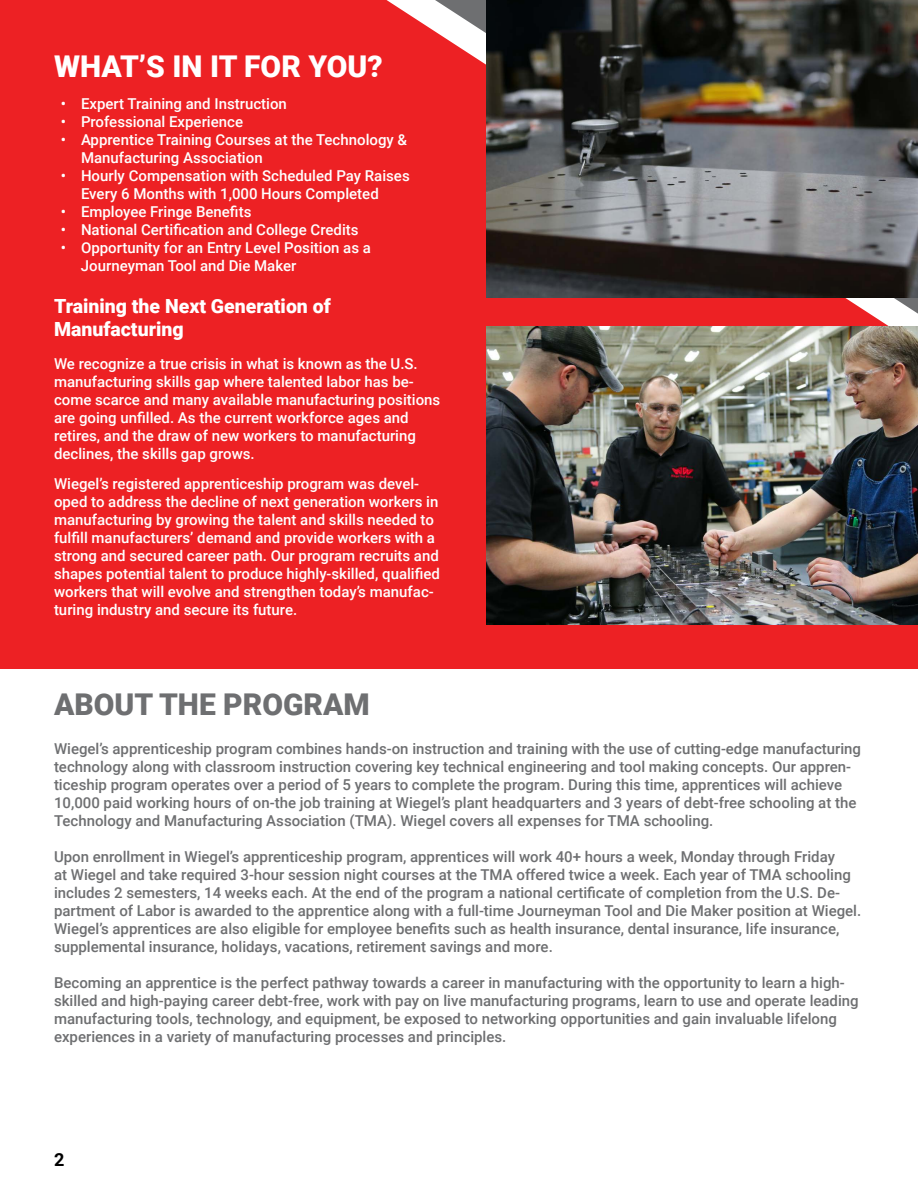
<style>
.page{position:relative;width:918px;height:1188px;background:#ed2124}
.page>*{position:absolute;margin:0;border:0;box-sizing:border-box;transform-origin:0 0}
.t1{font:900 30px "Roboto";color:#fff}
.t2{font:900 30px "Roboto";color:#6e6f71}
.t3{font:900 19.5px/23.4px "Roboto";color:#fff}
.t4{font:700 18px "Roboto";color:#000}
.t5{font:500 15px/18px "Roboto";color:#6e6f71}
.t6{font:500 15px/18px "Roboto";color:#fff}
</style>
<div class="page">
<div style="left:0;top:669px;width:918px;height:519px;background:#fff"></div>
<svg style="left:387px;top:0;width:531px;height:327px"></svg>
<img style="left:486px;top:0;width:432px;height:298px">
<img style="left:486px;top:327px;width:432px;height:297px">
<h1 class="t1" style="left:54px;top:45px;width:330px">WHAT’S IN IT FOR YOU?</h1>
<p class="t6" style="left:61px;top:94px;width:228px">• Expert Training and Instruction</p>
<p class="t6" style="left:61px;top:112px;width:184px">• Professional Experience</p>
<p class="t6" style="left:81px;top:130px;width:328px;text-indent:-20px">• Apprentice Training Courses at the Technology &amp;<br>Manufacturing Association</p>
<p class="t6" style="left:81px;top:166px;width:330px;text-indent:-20px">• Hourly Compensation with Scheduled Pay Raises<br>Every 6 Months with 1,000 Hours Completed</p>
<p class="t6" style="left:61px;top:202px;width:192px">• Employee Fringe Benefits</p>
<p class="t6" style="left:61px;top:220px;width:299px">• National Certification and College Credits</p>
<p class="t6" style="left:81px;top:238px;width:291px;text-indent:-20px">• Opportunity for an Entry Level Position as a<br>Journeyman Tool and Die Maker</p>
<h2 class="t3" style="left:54px;top:294px;width:278px">Training the Next Generation of<br>Manufacturing</h2>
<p class="t6" style="left:54px;top:354px;width:388px">We recognize a true crisis in what is known as the U.S. manufacturing skills gap where talented labor has be&shy;come scarce and many available manufacturing positions are going unfilled. As the current workforce ages and retires, and the draw of new workers to manufacturing declines, the skills gap grows.</p>
<p class="t6" style="left:54px;top:474px;width:388px">Wiegel’s registered apprenticeship program was devel&shy;oped to address the decline of next generation workers in manufacturing by growing the talent and skills needed to fulfill manufacturers’ demand and provide workers with a strong and secured career path. Our program recruits and shapes potential talent to produce highly-skilled, qualified workers that will evolve and strengthen today’s manufac&shy;turing industry and secure its future.</p>
<h1 class="t2" style="left:54px;top:683px;width:317px">ABOUT THE PROGRAM</h1>
<p class="t5" style="left:54px;top:739px;width:809px">Wiegel’s apprenticeship program combines hands-on instruction and training with the use of cutting-edge manufacturing technology along with classroom instruction covering key technical engineering and tool making concepts. Our appren&shy;ticeship program operates over a period of 5 years to complete the program. During this time, apprentices will achieve 10,000 paid working hours of on-the job training at Wiegel’s plant headquarters and 3 years of debt-free schooling at the Technology and Manufacturing Association (TMA). Wiegel covers all expenses for TMA schooling.</p>
<p class="t5" style="left:54px;top:847px;width:809px">Upon enrollment in Wiegel’s apprenticeship program, apprentices will work 40+ hours a week, Monday through Friday<br>at Wiegel and take required 3-hour session night courses at the TMA offered twice a week. Each year of TMA schooling includes 2 semesters, 14 weeks each. At the end of the program a national certificate of completion from the U.S. De&shy;partment of Labor is awarded to the apprentice along with a full-time Journeyman Tool and Die Maker position at Wiegel.<br>Wiegel’s apprentices are also eligible for employee benefits such as health insurance, dental insurance, life insurance, supplemental insurance, holidays, vacations, retirement savings and more.</p>
<p class="t5" style="left:54px;top:973px;width:806px">Becoming an apprentice is the perfect pathway towards a career in manufacturing with the opportunity to learn a high&shy;skilled and high-paying career debt-free, work with pay on live manufacturing programs, learn to use and operate leading manufacturing tools, technology, and equipment, be exposed to networking opportunities and gain invaluable lifelong experiences in a variety of manufacturing processes and principles.</p>
<p class="t4" style="left:54px;top:1147px;width:12px">2</p>
</div>
